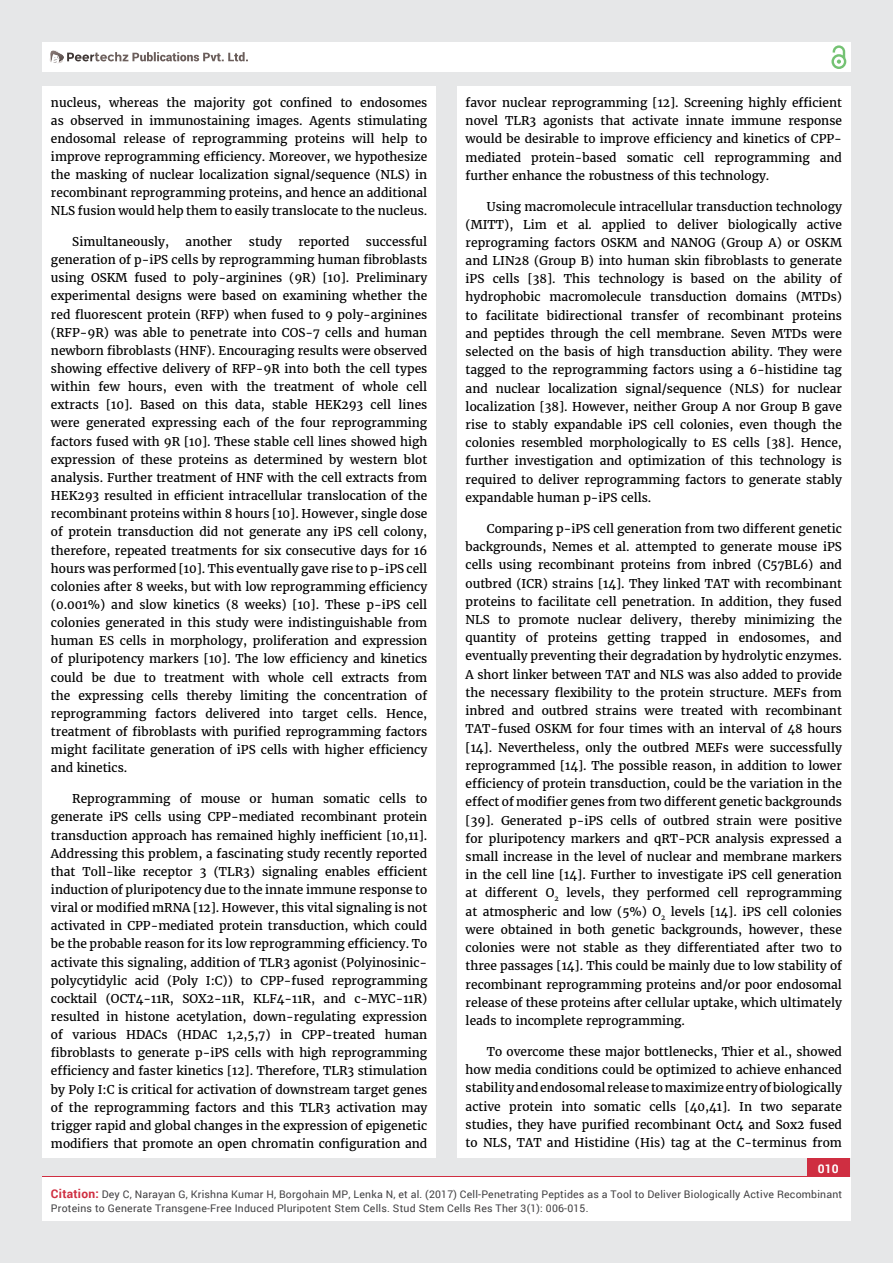
<style>
.page{position:relative;width:893px;height:1263px;background:#e6e7e8}
.page>*{position:absolute;margin:0;border:0;box-sizing:border-box;transform-origin:0 0}
.t1{font:12px/18.1px "Merriweather";color:#000;text-align:justify}
.t2{font:700 12px "Roboto";color:#fff}
.t3{font:10.5px/13.5px "Roboto";letter-spacing:.02em;color:#414042}
.s1{font-style:italic}
.s2{font-weight:700;font-size:12px;color:#cf2e41}
</style>
<div class="page">
<div style="left:42px;top:43px;width:808px;height:29px;background:#fff"></div>
<div style="left:831px;top:54px;width:15px;height:15px;border:2px solid #74c273;border-radius:50%"></div>
<svg style="left:831px;top:45px;width:15px;height:19px"></svg>
<div style="left:807px;top:1157px;width:43px;height:43px;background:#cf2e41"></div>
<svg style="left:49px;top:50px;width:199px;height:14px"></svg>
<div style="left:42px;top:1177px;width:809px;height:43px;background:#fff"></div>
<div style="left:42px;top:87px;width:394px;height:1071px;background:#fff"></div>
<div style="left:457px;top:87px;width:393px;height:1071px;background:#fff"></div>
<p class="t1" style="left:51px;top:94px;width:378px">nucleus, whereas the majority got confined to endosomes as observed in immunostaining images. Agents stimulating endosomal release of reprogramming proteins will help to improve reprogramming efficiency. Moreover, we hypothesize the masking of nuclear localization signal/sequence (NLS) in recombinant reprogramming proteins, and hence an additional NLS fusion would help them to easily translocate to the nucleus.</p>
<p class="t1" style="left:72px;top:233px;width:98px">Simultaneously,</p>
<p class="t1" style="left:186px;top:233px;width:48px">another</p>
<p class="t1" style="left:249px;top:233px;width:35px">study</p>
<p class="t1" style="left:298px;top:233px;width:53px">reported</p>
<p class="t1" style="left:51px;top:233px;width:378px;text-indent:315px">successful generation of p-iPS cells by reprogramming human fibroblasts using OSKM fused to poly-arginines (9R) [10]. Preliminary experimental designs were based on examining whether the red fluorescent protein (RFP) when fused to 9 poly-arginines (RFP-9R) was able to penetrate into COS-7 cells and human newborn fibroblasts (HNF). Encouraging results were observed showing effective delivery of RFP-9R into both the cell types within few hours, even with the treatment of whole cell extracts [10]. Based on this data, stable HEK293 cell lines were generated expressing each of the four reprogramming factors fused with 9R [10]. These stable cell lines showed high expression of these proteins as determined by western blot analysis. Further treatment of HNF with the cell extracts from HEK293 resulted in efficient intracellular translocation of the recombinant proteins within 8 hours [10]. However, single dose of protein transduction did not generate any iPS cell colony, therefore, repeated treatments for six consecutive days for 16 hours was performed [10]. This eventually gave rise to p-iPS cell colonies after 8 weeks, but with low reprogramming efficiency (0.001%) and slow kinetics (8 weeks) [10]. These p-iPS cell colonies generated in this study were indistinguishable from human ES cells in morphology, proliferation and expression of pluripotency markers [10]. The low efficiency and kinetics could be due to treatment with whole cell extracts from the expressing cells thereby limiting the concentration of reprogramming factors delivered into target cells. Hence, treatment of fibroblasts with purified reprogramming factors might facilitate generation of iPS cells with higher efficiency and kinetics.</p>
<p class="t1" style="left:51px;top:790px;width:378px;text-indent:21px">Reprogramming of mouse or human somatic cells to generate iPS cells using CPP-mediated recombinant protein transduction approach has remained highly inefficient [10,11].<br>Addressing this problem, a fascinating study recently reported that Toll-like receptor 3 (TLR3) signaling enables efficient induction of pluripotency due to the innate immune response to viral or modified mRNA [12]. However, this vital signaling is not activated in CPP-mediated protein transduction, which could be the probable reason for its low reprogramming efficiency. To activate this signaling, addition of TLR3 agonist (Polyinosinic&shy;polycytidylic acid (Poly I:C)) to CPP-fused reprogramming cocktail (OCT4-11R, SOX2-11R, KLF4-11R, and c-MYC-11R) resulted in histone acetylation, down-regulating expression of various HDACs (HDAC 1,2,5,7) in CPP-treated human fibroblasts to generate p-iPS cells with high reprogramming efficiency and faster kinetics [12]. Therefore, TLR3 stimulation by Poly I:C is critical for activation of downstream target genes of the reprogramming factors and this TLR3 activation may trigger rapid and global changes in the expression of epigenetic modifiers that promote an open chromatin configuration and</p>
<p class="t1" style="left:466px;top:94px;width:378px">favor nuclear reprogramming [12]. Screening highly efficient novel TLR3 agonists that activate innate immune response would be desirable to improve efficiency and kinetics of CPP&shy;mediated protein-based somatic cell reprogramming and further enhance the robustness of this technology.</p>
<p class="t1" style="left:466px;top:197px;width:378px;text-indent:21px">Using macromolecule intracellular transduction technology (MITT), Lim et al<span class="s1">.</span> applied to deliver biologically active reprograming factors OSKM and NANOG (Group A) or OSKM and LIN28 (Group B) into human skin fibroblasts to generate iPS cells [38]. This technology is based on the ability of hydrophobic macromolecule transduction domains (MTDs) to facilitate bidirectional transfer of recombinant proteins and peptides through the cell membrane. Seven MTDs were selected on the basis of high transduction ability. They were tagged to the reprogramming factors using a 6-histidine tag and nuclear localization signal/sequence (NLS) for nuclear localization [38]. However, neither Group A nor Group B gave rise to stably expandable iPS cell colonies, even though the colonies resembled morphologically to ES cells [38]. Hence, further investigation and optimization of this technology is required to deliver reprogramming factors to generate stably expandable human p-iPS cells.</p>
<p class="t1" style="left:466px;top:520px;width:378px;text-indent:21px">Comparing p-iPS cell generation from two different genetic backgrounds, Nemes et al. attempted to generate mouse iPS cells using recombinant proteins from inbred (C57BL6) and outbred (ICR) strains [14]. They linked TAT with recombinant proteins to facilitate cell penetration. In addition, they fused NLS to promote nuclear delivery, thereby minimizing the quantity of proteins getting trapped in endosomes, and eventually preventing their degradation by hydrolytic enzymes.<br>A short linker between TAT and NLS was also added to provide the necessary flexibility to the protein structure. MEFs from inbred and outbred strains were treated with recombinant TAT-fused OSKM for four times with an interval of 48 hours [14]. Nevertheless, only the outbred MEFs were successfully reprogrammed [14]. The possible reason, in addition to lower efficiency of protein transduction, could be the variation in the effect of modifier genes from two different genetic backgrounds [39]. Generated p-iPS cells of outbred strain were positive for pluripotency markers and qRT-PCR analysis expressed a small increase in the level of nuclear and membrane markers in the cell line [14]. Further to investigate iPS cell generation at different O<sub>2</sub> levels, they performed cell reprogramming at atmospheric and low (5%) O<sub>2</sub> levels [14]. iPS cell colonies were obtained in both genetic backgrounds, however, these colonies were not stable as they differentiated after two to three passages [14]. This could be mainly due to low stability of recombinant reprogramming proteins and/or poor endosomal release of these proteins after cellular uptake, which ultimately leads to incomplete reprogramming.</p>
<p class="t1" style="left:466px;top:1043px;width:378px;text-indent:21px">To overcome these major bottlenecks, Thier et al., showed how media conditions could be optimized to achieve enhanced stability and endosomal release to maximize entry of biologically active protein into somatic cells [40,41]. In two separate studies, they have purified recombinant Oct4 and Sox2 fused to NLS, TAT and Histidine (His) tag at the C-terminus from</p>
<p class="t2" style="left:818px;top:1161px;width:22px">010</p>
<p class="t3" style="left:51px;top:1188px;width:793px"><span class="s2">Citation:</span> Dey C, Narayan G, Krishna Kumar H, Borgohain MP, Lenka N, et al. (2017) Cell-Penetrating Peptides as a Tool to Deliver Biologically Active Recombinant<br>Proteins to Generate Transgene-Free Induced Pluripotent Stem Cells. Stud Stem Cells Res Ther 3(1): 006-015.</p>
</div>
